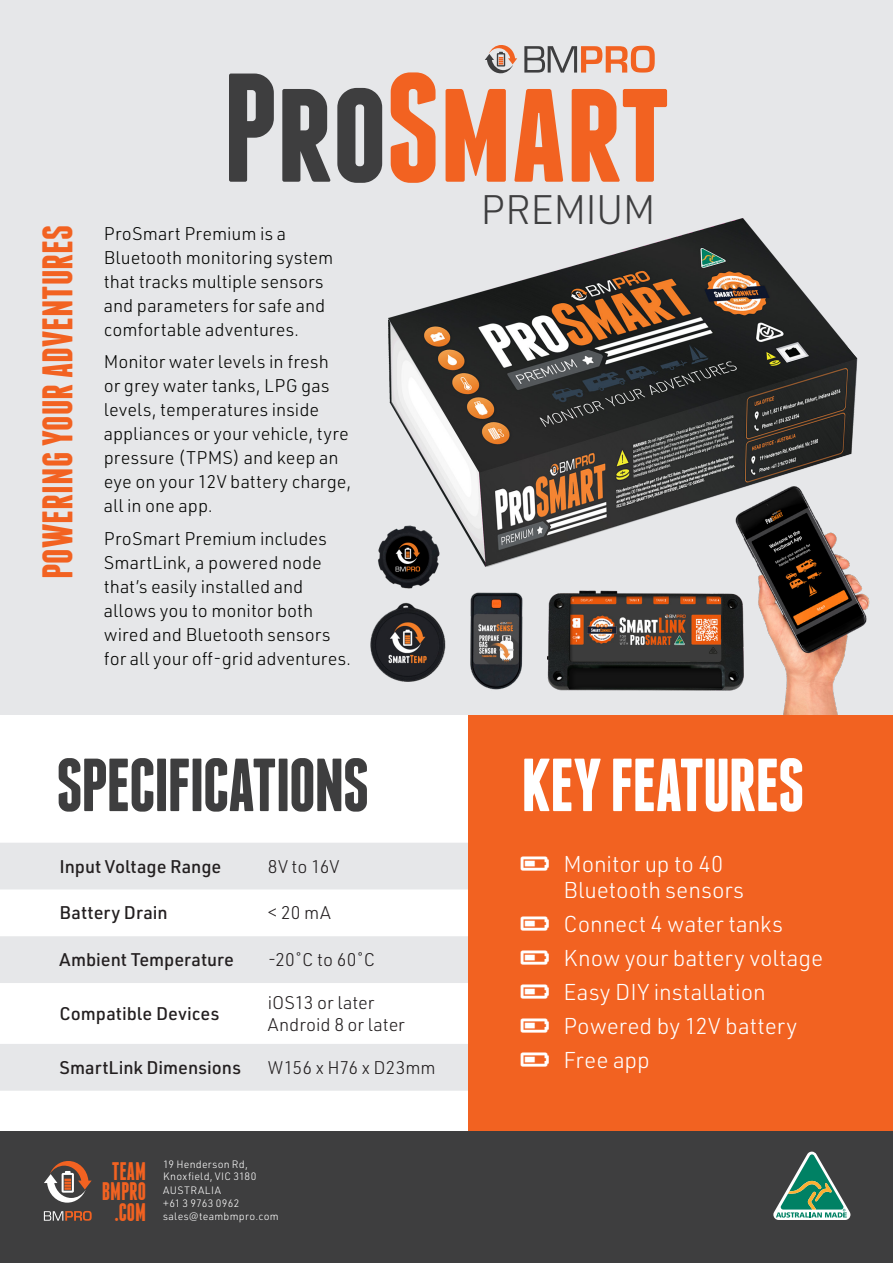
<style>
.page{position:relative;width:893px;height:1263px;background:#fff}
.page>*{position:absolute;margin:0;border:0;box-sizing:border-box;transform-origin:0 0}
.t1{font:700 154.5px "Franchise";letter-spacing:-.01em;color:#f26221}
.t2{font:700 75px "Franchise";letter-spacing:-.025em;color:#3e3e3f}
.t3{font:700 75px "Franchise";letter-spacing:-.02em;color:#fff}
.t4{font:700 42.75px "Franchise";color:#f26221}
.t5{font:300 40.35px "URWDIN";letter-spacing:-.02em;color:#3e3e3f}
.t6{font:700 25.35px/20.4px "Franchise";color:#f26221;text-align:center;scale:.9 1}
.t7{font:300 22.5px/34px "URWDIN";letter-spacing:-.005em;color:#fff}
.t8{font:300 18px/24px "URWDIN";color:#040503}
.t9{font:500 18px "URWDIN";color:#231f20}
.t10{font:300 18px/22.5px "URWDIN";letter-spacing:-.005em;color:#231f20}
.t11{font:300 10.5px/12px "URWDIN";letter-spacing:.025em;color:#fff}
.t12{font:300 10.5px/13.5px "URWDIN";letter-spacing:.045em;color:#fff}
.s1{color:#3e3e3f}
</style>
<div class="page">
<svg style="left:0;top:843px;width:469px;height:248px;fill:#e6e7e9"></svg>
<div style="left:469px;top:631px;width:424px;height:500px;background:#f26221"></div>
<div style="left:0;top:0;width:893px;height:714px;background:#e6e7e9"></div>
<div style="left:0;top:1131px;width:893px;height:132px;background:#3e3e3f"></div>
<svg style="left:524px;top:46px;width:131px;height:27px"></svg>
<svg style="left:485px;top:45px;width:32px;height:28px"></svg>
<svg style="left:773px;top:1151px;width:77px;height:69px"></svg>
<svg style="left:44px;top:1211px;width:48px;height:10px"></svg>
<svg style="left:44px;top:1161px;width:48px;height:41px"></svg>
<img style="left:388px;top:218px;width:470px;height:349px">
<img style="left:547px;top:591px;width:187px;height:100px">
<img style="left:734px;top:487px;width:136px;height:227px">
<img style="left:470px;top:592px;width:53px;height:98px">
<img style="left:378px;top:523px;width:64px;height:66px">
<img style="left:370px;top:602px;width:76px;height:80px">
<h1 class="t1" style="left:222px;top:56px;width:450px"><span class="s1">Pro</span>Smart</h1>
<h3 class="t4" style="left:38px;top:579px;width:355px;rotate:-90deg">POWERING YOUR ADVENTURES</h3>
<p class="t8" style="left:104px;top:221px;width:231px">ProSmart Premium is a<br>Bluetooth monitoring system that tracks multiple sensors and parameters for safe and comfortable adventures.</p>
<p class="t8" style="left:104px;top:349px;width:249px">Monitor water levels in fresh<br>or grey water tanks, LPG gas levels, temperatures inside appliances or your vehicle, tyre pressure (TPMS) and keep an eye on your 12V battery charge, all in one app.</p>
<p class="t8" style="left:104px;top:526px;width:249px">ProSmart Premium includes<br>SmartLink, a powered node that’s easily installed and allows you to monitor both wired and Bluetooth sensors for all your off-grid adventures.</p>
<h3 class="t5" style="left:481px;top:184px;width:177px">PREMIUM</h3>
<h2 class="t2" style="left:56px;top:750px;width:314px">SPECIFICATIONS</h2>
<h2 class="t3" style="left:521px;top:750px;width:285px">KEY FEATURES</h2>
<p class="t9" style="left:60px;top:854px;width:163px">Input Voltage Range</p>
<p class="t10" style="left:268px;top:854px;width:73px">8V to 16V</p>
<p class="t9" style="left:60px;top:901px;width:110px">Battery Drain</p>
<p class="t10" style="left:268px;top:901px;width:64px">&lt; 20 mA</p>
<p class="t9" style="left:60px;top:947px;width:176px">Ambient Temperature</p>
<p class="t10" style="left:268px;top:948px;width:109px">-20˚C to 60˚C</p>
<p class="t9" style="left:60px;top:1001px;width:161px">Compatible Devices</p>
<p class="t10" style="left:268px;top:990px;width:139px">iOS13 or later<br>Android 8 or later</p>
<p class="t9" style="left:60px;top:1055px;width:183px">SmartLink Dimensions</p>
<p class="t10" style="left:268px;top:1055px;width:169px">W156 x H76 x D23mm</p>
<h3 class="t6" style="left:102px;top:1161px;width:51px">TEAM<br>BMPRO .COM</h3>
<p class="t11" style="left:163px;top:1158px;width:95px">19 Henderson Rd,<br>Knoxfield, VIC 3180</p>
<p class="t12" style="left:163px;top:1183px;width:78px">AUSTRALIA +61 3 9763 0962</p>
<p class="t11" style="left:163px;top:1209px;width:117px">sales@teambmpro.com</p>
<p class="t7" style="left:563px;top:851px;width:182px;line-height:25.5px">Monitor up to 40<br>Bluetooth sensors</p>
<p class="t7" style="left:563px;top:906px;width:261px">Connect 4 water tanks<br>Know your battery voltage<br>Easy DIY installation<br>Powered by 12V battery<br>Free app</p>
</div>
